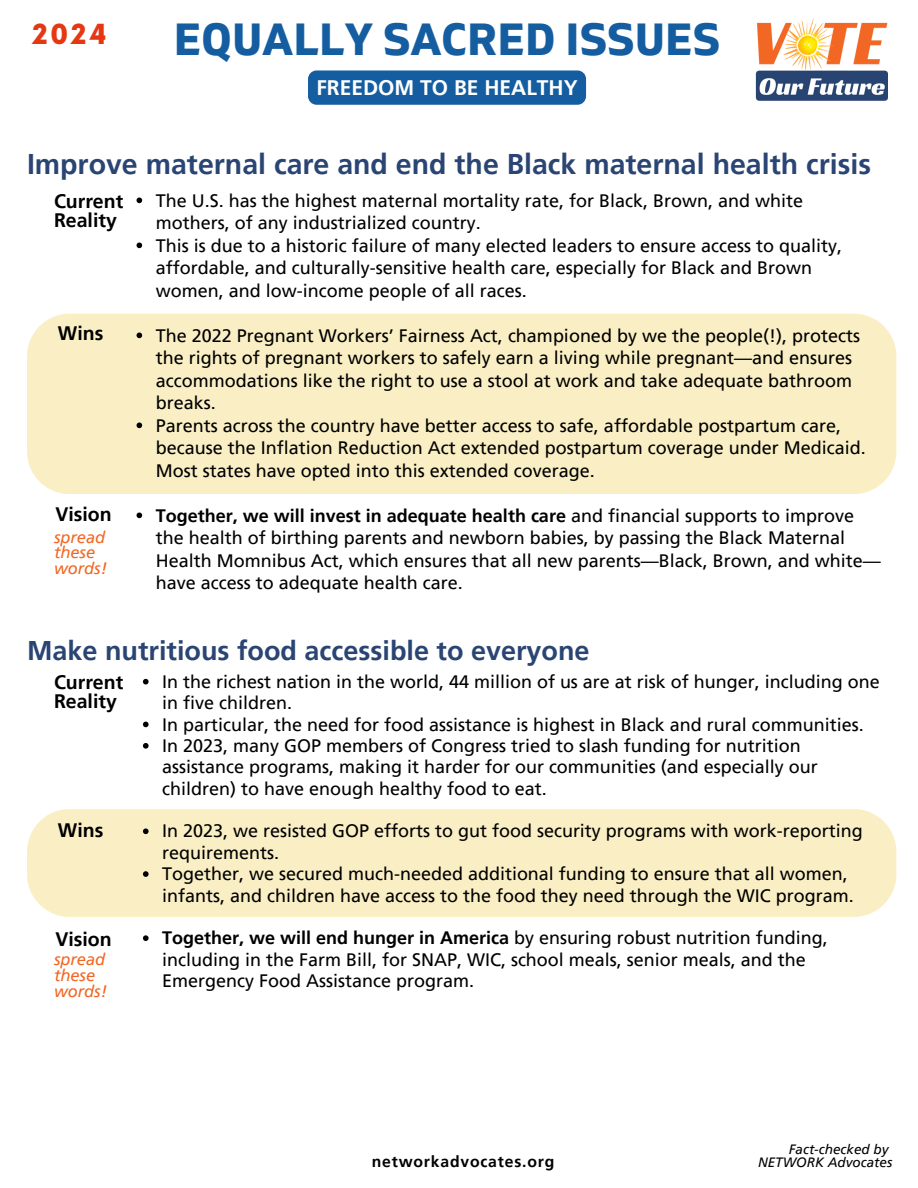
<style>
.page{position:relative;width:918px;height:1188px;background:#fff}
.page>*{position:absolute;margin:0;border:0;box-sizing:border-box;transform-origin:0 0}
.t1{font:700 45px "Gilam";letter-spacing:.005em;color:#145da0}
.t2{font:700 28.5px "Frutiger LT Pro";color:#2a4573}
.t3{font:700 27px "Frutiger LT Pro";color:#2a4573}
.t4{font:900 27px "Now";color:#e63713}
.t5{font:700 21px "Frutiger LT Pro";color:#fff}
.t6{font:700 19.5px/19.2px "Frutiger LT Pro";color:#000}
.t7{font:18px/22.5px "Frutiger LT Pro";color:#000}
.t8{font:italic 16.5px/15.8px "Frutiger LT Pro";color:#f26724}
.t9{font:700 15.75px "Frutiger LT Pro";letter-spacing:.05em;color:#000}
.t10{font:italic 13.5px "Frutiger LT Pro";color:#000}
.s1{font-weight:700}
</style>
<div class="page">
<div style="left:308px;top:70px;width:278px;height:35px;background:#145da0;border-radius:9px"></div>
<img style="left:755px;top:18px;width:133px;height:83px">
<div style="left:27px;top:314px;width:869px;height:180px;background:#faefc4"></div>
<svg style="left:137px;top:198px;width:5px;height:5px"></svg>
<svg style="left:137px;top:243px;width:5px;height:5px"></svg>
<svg style="left:137px;top:333px;width:5px;height:5px"></svg>
<svg style="left:137px;top:423px;width:5px;height:5px"></svg>
<svg style="left:137px;top:513px;width:5px;height:5px"></svg>
<div style="left:27px;top:809px;width:869px;height:108px;background:#faefc4"></div>
<svg style="left:143px;top:679px;width:6px;height:5px"></svg>
<svg style="left:143px;top:722px;width:6px;height:5px"></svg>
<svg style="left:143px;top:743px;width:6px;height:6px"></svg>
<svg style="left:143px;top:828px;width:6px;height:6px"></svg>
<svg style="left:143px;top:871px;width:6px;height:6px"></svg>
<svg style="left:143px;top:935px;width:6px;height:6px"></svg>
<p class="t4" style="left:32px;top:20px;width:76px">2024</p>
<h4 class="t1" style="left:174px;top:13px;width:548px">EQUALLY SACRED ISSUES</h4>
<h2 class="t5" style="left:316px;top:75px;width:263px">FREEDOM TO BE HEALTHY</h2>
<h3 class="t2" style="left:27px;top:147px;width:845px">Improve maternal care and end the Black maternal health crisis</h3>
<h5 class="t6" style="left:54px;top:191px;width:71px">Current<br>Reality</h5>
<p class="t7" style="left:156px;top:189px;width:649px">The U.S. has the highest maternal mortality rate, for Black, Brown, and white mothers, of any industrialized country.</p>
<p class="t7" style="left:156px;top:234px;width:688px">This is due to a historic failure of many elected leaders to ensure access to quality, affordable, and culturally-sensitive health care, especially for Black and Brown women, and low-income people of all races.</p>
<p class="t7" style="left:156px;top:324px;width:706px">The 2022 Pregnant Workers’ Fairness Act, championed by we the people(!), protects the rights of pregnant workers to safely earn a living while pregnant—and ensures accommodations like the right to use a stool at work and take adequate bathroom breaks.</p>
<p class="t7" style="left:156px;top:414px;width:712px">Parents across the country have better access to safe, affordable postpartum care, because the Inflation Reduction Act extended postpartum coverage under Medicaid.<br>Most states have opted into this extended coverage.</p>
<h5 class="t7" style="left:156px;top:504px;width:727px"><span class="s1">Together, we will invest in adequate health care</span> and financial supports to improve the health of birthing parents and newborn babies, by passing the Black Maternal Health Momnibus Act, which ensures that all new parents—Black, Brown, and white— have access to adequate health care.</h5>
<p class="t6" style="left:58px;top:324px;width:47px">Wins</p>
<p class="t6" style="left:55px;top:505px;width:58px">Vision</p>
<h6 class="t8" style="left:54px;top:529px;width:55px">spread these words!</h6>
<h5 class="t3" style="left:27px;top:634px;width:564px">Make nutritious food accessible to everyone</h5>
<h6 class="t6" style="left:54px;top:673px;width:71px">Current<br>Reality</h6>
<h5 class="t7" style="left:162px;top:671px;width:719px;line-height:21.3px">In the richest nation in the world, 44 million of us are at risk of hunger, including one in five children.</h5>
<p class="t7" style="left:162px;top:713px;width:703px">In particular, the need for food assistance is highest in Black and rural communities.</p>
<p class="t7" style="left:162px;top:735px;width:657px;line-height:21.3px">In 2023, many GOP members of Congress tried to slash funding for nutrition assistance programs, making it harder for our communities (and especially our children) to have enough healthy food to eat.</p>
<p class="t7" style="left:162px;top:820px;width:702px;line-height:21.3px">In 2023, we resisted GOP efforts to gut food security programs with work-reporting requirements.</p>
<p class="t7" style="left:162px;top:863px;width:693px;line-height:21.3px">Together, we secured much-needed additional funding to ensure that all women, infants, and children have access to the food they need through the WIC program.</p>
<p class="t7" style="left:162px;top:927px;width:667px;line-height:21.3px"><span class="s1">Together, we will end hunger in America</span> by ensuring robust nutrition funding, including in the Farm Bill, for SNAP, WIC, school meals, senior meals, and the<br>Emergency Food Assistance program.</p>
<h3 class="t6" style="left:58px;top:820px;width:47px">Wins</h3>
<h5 class="t6" style="left:55px;top:929px;width:58px">Vision</h5>
<p class="t8" style="left:54px;top:952px;width:55px">spread these words!</p>
<h5 class="t9" style="left:372px;top:1151px;width:184px">networkadvocates.org</h5>
<p class="t10" style="left:789px;top:1141px;width:101px">Fact-checked by</p>
<p class="t10" style="left:758px;top:1154px;width:136px">NETWORK Advocates</p>
</div>
